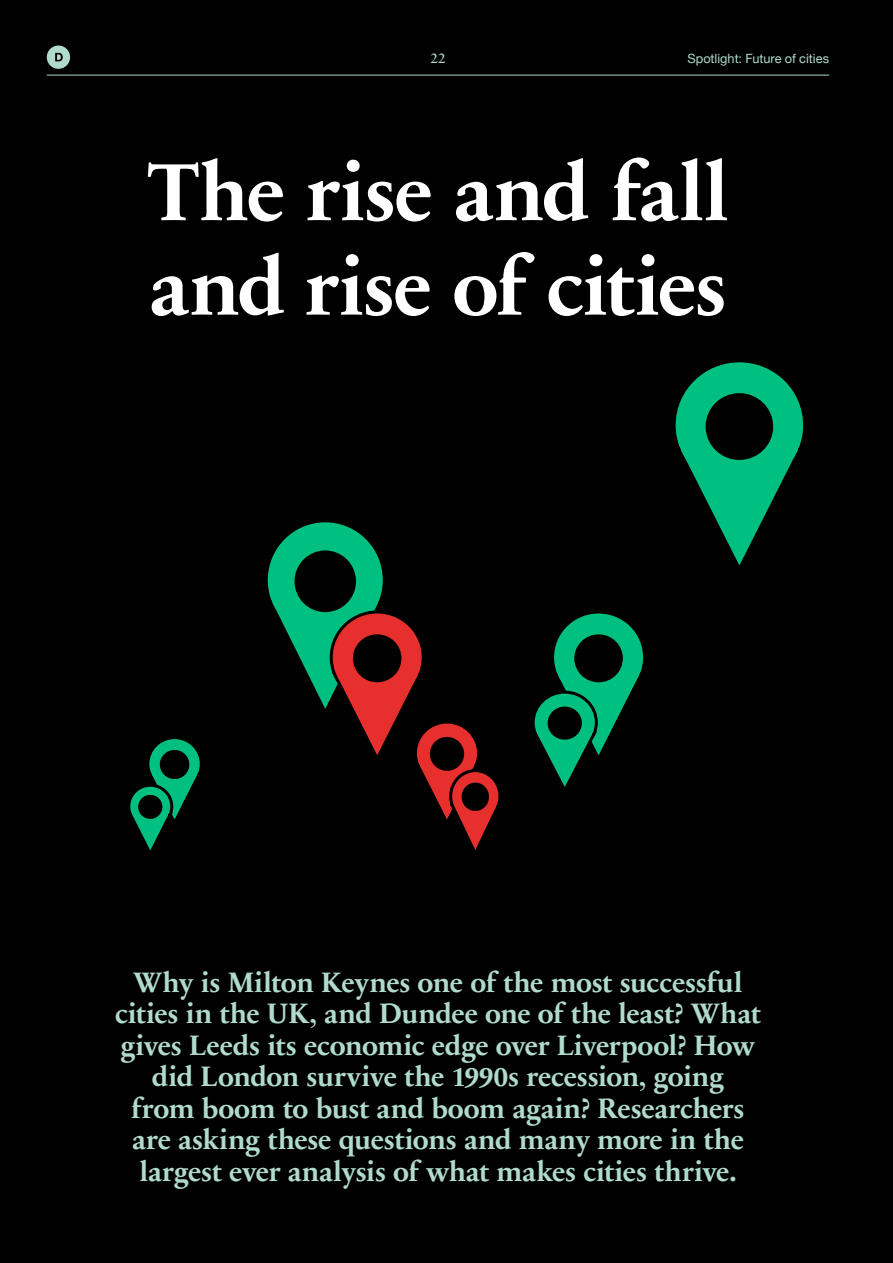
<style>
.page{position:relative;width:893px;height:1263px;background:#000}
.page>*{position:absolute;margin:0;border:0;box-sizing:border-box;transform-origin:0 0}
.t1{font:700 82.5px/94.5px "Sabon Next LT Pro";letter-spacing:-.02em;color:#fff}
.t2{font:700 28.5px/31.5px "Sabon Next LT Pro";letter-spacing:-.01em;color:#afdacc;text-align:center}
.t3{font:15px "Sabon Next LT Pro";color:#afdacc}
.t4{font:12.75px "Helvetica Neue";color:#afdacc}
</style>
<div class="page">
<hr style="left:47px;top:75px;width:782px;height:1px;background:#afdacc">
<svg style="left:675px;top:362px;width:129px;height:203px"></svg>
<svg style="left:267px;top:522px;width:232px;height:328px"></svg>
<svg style="left:130px;top:739px;width:70px;height:111px"></svg>
<svg style="left:534px;top:613px;width:110px;height:174px"></svg>
<svg style="left:47px;top:45px;width:23px;height:24px"></svg>
<p class="t3" style="left:430px;top:46px;width:17px">22</p>
<p class="t4" style="left:687px;top:49px;width:143px">Spotlight: Future of cities</p>
<h1 class="t1" style="left:147px;top:141px;width:584px">The rise and fall and rise of cities</h1>
<p class="t2" style="left:115px;top:965px;width:647px">Why is Milton Keynes one of the most successful cities in the UK, and Dundee one of the least? What gives Leeds its economic edge over Liverpool? How did London survive the 1990s recession, going<br>from boom to bust and boom again? Researchers are asking these questions and many more in the largest ever analysis of what makes cities thrive.</p>
</div>
